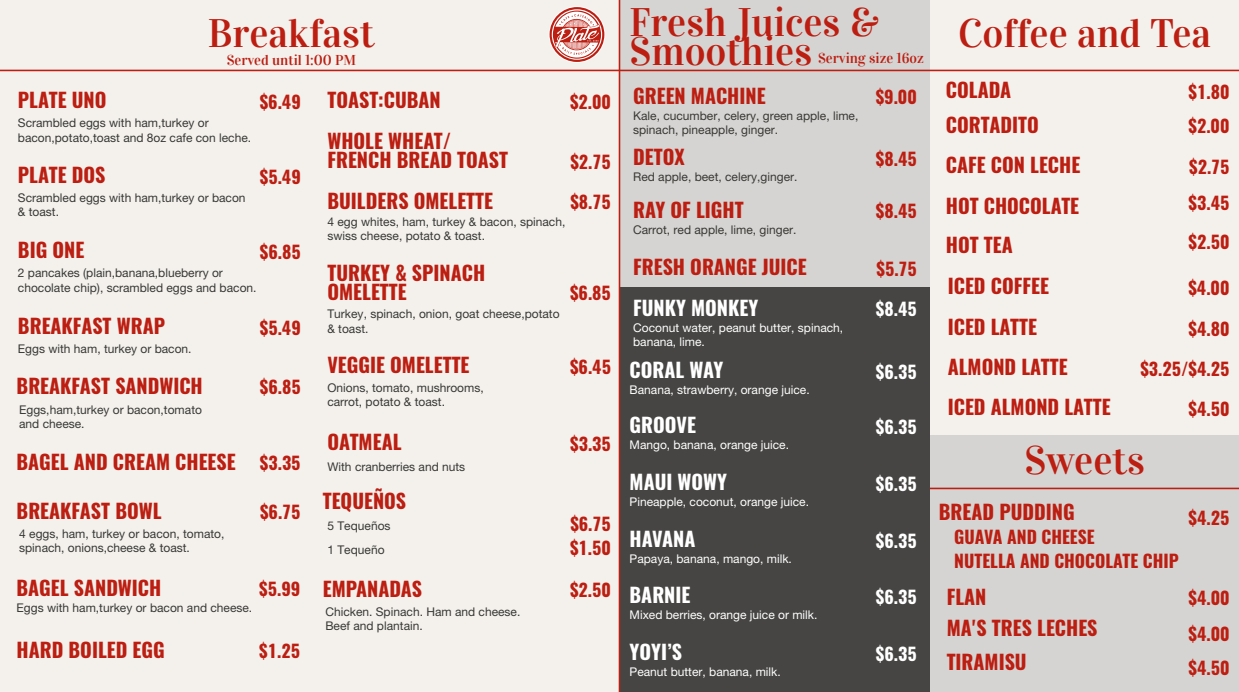
<style>
.page{position:relative;width:1239px;height:692px;background:#fff}
.page>*{position:absolute;margin:0;border:0;box-sizing:border-box;transform-origin:0 0}
.t1{font:40px/28.8px "Vidaloka";color:#bc1e11}
.t2{font:700 20px "Oswald";color:#bc1e11}
.t3{font:700 20px "Oswald";color:#fff}
.t4{font:700 17.6px/23.8px "Oswald";color:#bc1e11}
.t5{font:700 17.6px "Oswald";color:#fff}
.t6{font:14.4px "Vidaloka";color:#bc1e11}
.t7{font:12px/14.4px "Helvetica Neue LT Pro";color:#383835}
.t8{font:12px/14.4px "Helvetica Neue LT Pro";color:#fff}
.s1{font-size:17.6px}
</style>
<div class="page">
<div style="left:620px;top:0;width:618px;height:691px;background:#f4f1ed"></div>
<div style="left:619px;top:0;width:310px;height:287px;background:#d6d4d2"></div>
<div style="left:619px;top:287px;width:310px;height:404px;background:#464543"></div>
<div style="left:0;top:0;width:619px;height:691px;background:#f4f1ed"></div>
<hr style="left:618px;top:0;width:2px;height:691px;background:#bc1e11">
<div style="left:929px;top:434px;width:309px;height:257px;background:#d6d4d2"></div>
<hr style="left:929px;top:487px;width:309px;height:2px;background:#bc1e11">
<svg style="left:549px;top:6px;width:56px;height:57px"></svg>
<hr style="left:0;top:70px;width:1238px;height:1px;background:#bc1e11">
<h1 class="t1" style="left:208px;top:19px;width:168px">Breakfast</h1>
<p class="t6" style="left:227px;top:51px;width:131px">Served until 1:00 PM</p>
<h2 class="t2" style="left:18px;top:86px;width:90px">PLATE UNO</h2>
<h3 class="t4" style="left:260px;top:90px;width:43px">$6.49</h3>
<p class="t7" style="left:18px;top:115px;width:235px">Scrambled eggs with ham,turkey or bacon,potato,toast and 8oz cafe con leche.</p>
<h2 class="t2" style="left:18px;top:161px;width:89px">PLATE DOS</h2>
<h3 class="t4" style="left:260px;top:165px;width:42px">$5.49</h3>
<p class="t7" style="left:18px;top:190px;width:229px">Scrambled eggs with ham,turkey or bacon &amp; toast.</p>
<h2 class="t2" style="left:18px;top:236px;width:68px">BIG ONE</h2>
<h3 class="t4" style="left:260px;top:240px;width:42px">$6.85</h3>
<p class="t7" style="left:18px;top:265px;width:240px">2 pancakes (plain,banana,blueberry or chocolate chip), scrambled eggs and bacon.</p>
<h2 class="t2" style="left:18px;top:312px;width:148px">BREAKFAST WRAP</h2>
<h3 class="t4" style="left:260px;top:316px;width:42px">$5.49</h3>
<p class="t7" style="left:18px;top:341px;width:175px">Eggs with ham, turkey or bacon.</p>
<h2 class="t2" style="left:17px;top:372px;width:188px">BREAKFAST SANDWICH</h2>
<h3 class="t4" style="left:260px;top:376px;width:42px">$6.85</h3>
<p class="t7" style="left:19px;top:401px;width:184px">Eggs,ham,turkey or bacon,tomato and cheese.</p>
<h2 class="t2" style="left:17px;top:447px;width:285px">BAGEL AND CREAM CHEESE <span class="s1">$3.35</span></h2>
<h2 class="t2" style="left:17px;top:496px;width:146px">BREAKFAST BOWL</h2>
<h3 class="t4" style="left:260px;top:500px;width:42px">$6.75</h3>
<p class="t7" style="left:19px;top:526px;width:207px">4 eggs, ham, turkey or bacon, tomato, spinach, onions,cheese &amp; toast.</p>
<h2 class="t2" style="left:17px;top:573px;width:146px">BAGEL SANDWICH</h2>
<h3 class="t4" style="left:259px;top:577px;width:42px">$5.99</h3>
<p class="t7" style="left:17px;top:600px;width:237px">Eggs with ham,turkey or bacon and cheese.</p>
<h2 class="t2" style="left:17px;top:635px;width:150px">HARD BOILED EGG</h2>
<h3 class="t4" style="left:259px;top:639px;width:42px">$1.25</h3>
<h2 class="t2" style="left:327px;top:86px;width:115px">TOAST:CUBAN</h2>
<h3 class="t4" style="left:570px;top:90px;width:42px">$2.00</h3>
<h2 class="t2" style="left:327px;top:127px;width:125px">WHOLE WHEAT/</h2>
<h2 class="t2" style="left:327px;top:146px;width:182px">FRENCH BREAD TOAST</h2>
<h3 class="t4" style="left:570px;top:150px;width:42px">$2.75</h3>
<h2 class="t2" style="left:327px;top:187px;width:167px">BUILDERS OMELETTE</h2>
<h3 class="t4" style="left:570px;top:191px;width:42px">$8.75</h3>
<p class="t7" style="left:327px;top:214px;width:239px">4 egg whites, ham, turkey &amp; bacon, spinach, swiss cheese, potato &amp; toast.</p>
<h2 class="t2" style="left:327px;top:258px;width:159px">TURKEY &amp; SPINACH</h2>
<h2 class="t2" style="left:327px;top:277px;width:81px">OMELETTE</h2>
<h3 class="t4" style="left:570px;top:282px;width:42px">$6.85</h3>
<p class="t7" style="left:327px;top:306px;width:234px">Turkey, spinach, onion, goat cheese,potato &amp; toast.</p>
<h2 class="t2" style="left:327px;top:351px;width:144px">VEGGIE OMELETTE</h2>
<h3 class="t4" style="left:570px;top:355px;width:42px">$6.45</h3>
<p class="t7" style="left:327px;top:379px;width:158px">Onions, tomato, mushrooms, carrot, potato &amp; toast.</p>
<h2 class="t2" style="left:327px;top:428px;width:76px">OATMEAL</h2>
<h3 class="t4" style="left:570px;top:432px;width:42px">$3.35</h3>
<p class="t7" style="left:327px;top:459px;width:139px">With cranberries and nuts</p>
<h2 class="t2" style="left:323px;top:486px;width:85px">TEQUEÑOS</h2>
<h3 class="t4" style="left:570px;top:512px;width:42px">$6.75 $1.50</h3>
<p class="t7" style="left:327px;top:513px;width:65px;line-height:24px">5 Tequeños<br>1 Tequeño</p>
<h2 class="t2" style="left:323px;top:574px;width:101px">EMPANADAS</h2>
<h3 class="t4" style="left:570px;top:578px;width:42px">$2.50</h3>
<p class="t7" style="left:325px;top:603px;width:196px">Chicken. Spinach. Ham and cheese.<br>Beef and plantain.</p>
<h1 class="t1" style="left:629px;top:8px;width:251px">Fresh Juices &amp;<br>Smoothies</h1>
<p class="t6" style="left:818px;top:49px;width:107px">Serving size 16oz</p>
<h2 class="t2" style="left:633px;top:81px;width:134px">GREEN MACHINE</h2>
<h3 class="t4" style="left:875px;top:85px;width:43px">$9.00</h3>
<p class="t7" style="left:633px;top:108px;width:227px">Kale, cucumber, celery, green apple, lime, spinach, pineapple, ginger.</p>
<h2 class="t2" style="left:633px;top:143px;width:53px">DETOX</h2>
<h3 class="t4" style="left:875px;top:148px;width:42px">$8.45</h3>
<p class="t7" style="left:633px;top:169px;width:166px">Red apple, beet, celery,ginger.</p>
<h2 class="t2" style="left:633px;top:196px;width:112px">RAY OF LIGHT</h2>
<h3 class="t4" style="left:875px;top:199px;width:42px">$8.45</h3>
<p class="t7" style="left:633px;top:222px;width:165px">Carrot, red apple, lime, ginger.</p>
<h2 class="t2" style="left:633px;top:252px;width:175px">FRESH ORANGE JUICE</h2>
<h3 class="t4" style="left:876px;top:257px;width:42px">$5.75</h3>
<h2 class="t3" style="left:633px;top:293px;width:127px">FUNKY MONKEY</h2>
<h3 class="t5" style="left:875px;top:297px;width:42px">$8.45</h3>
<p class="t8" style="left:633px;top:320px;width:212px">Coconut water, peanut butter, spinach, banana, lime.</p>
<h2 class="t3" style="left:629px;top:355px;width:95px">CORAL WAY</h2>
<h3 class="t5" style="left:876px;top:359px;width:42px">$6.35</h3>
<p class="t8" style="left:629px;top:382px;width:181px">Banana, strawberry, orange juice.</p>
<h2 class="t3" style="left:629px;top:411px;width:68px">GROOVE</h2>
<h3 class="t5" style="left:876px;top:414px;width:42px">$6.35</h3>
<p class="t8" style="left:629px;top:437px;width:161px">Mango, banana, orange juice.</p>
<h2 class="t3" style="left:629px;top:467px;width:99px">MAUI WOWY</h2>
<h3 class="t5" style="left:876px;top:471px;width:42px">$6.35</h3>
<p class="t8" style="left:629px;top:494px;width:181px">Pineapple, coconut, orange juice.</p>
<h2 class="t3" style="left:629px;top:525px;width:67px">HAVANA</h2>
<h3 class="t5" style="left:876px;top:528px;width:42px">$6.35</h3>
<p class="t8" style="left:629px;top:551px;width:164px">Papaya, banana, mango, milk.</p>
<h2 class="t3" style="left:629px;top:581px;width:62px">BARNIE</h2>
<h3 class="t5" style="left:876px;top:584px;width:42px">$6.35</h3>
<p class="t8" style="left:629px;top:607px;width:189px">Mixed berries, orange juice or milk.</p>
<h2 class="t3" style="left:629px;top:637px;width:54px">YOYI’S</h2>
<h3 class="t5" style="left:876px;top:640px;width:42px">$6.35</h3>
<p class="t8" style="left:629px;top:664px;width:153px">Peanut butter, banana, milk.</p>
<h1 class="t1" style="left:958px;top:19px;width:254px">Coffee and Tea</h1>
<h2 class="t2" style="left:945px;top:76px;width:67px">COLADA</h2>
<h3 class="t4" style="left:1188px;top:80px;width:42px">$1.80</h3>
<h2 class="t2" style="left:945px;top:111px;width:95px">CORTADITO</h2>
<h3 class="t4" style="left:1188px;top:115px;width:42px">$2.00</h3>
<h2 class="t2" style="left:945px;top:151px;width:136px">CAFE CON LECHE</h2>
<h3 class="t4" style="left:1189px;top:156px;width:42px">$2.75</h3>
<h2 class="t2" style="left:945px;top:191px;width:135px">HOT CHOCOLATE</h2>
<h3 class="t4" style="left:1188px;top:191px;width:42px">$3.45</h3>
<h2 class="t2" style="left:945px;top:231px;width:68px">HOT TEA</h2>
<h3 class="t4" style="left:1188px;top:230px;width:42px">$2.50</h3>
<h2 class="t2" style="left:947px;top:272px;width:103px">ICED COFFEE</h2>
<h3 class="t4" style="left:1188px;top:276px;width:43px">$4.00</h3>
<h2 class="t2" style="left:947px;top:313px;width:91px">ICED LATTE</h2>
<h3 class="t4" style="left:1188px;top:317px;width:42px">$4.80</h3>
<h2 class="t2" style="left:947px;top:353px;width:121px">ALMOND LATTE</h2>
<h3 class="t4" style="left:1140px;top:357px;width:91px">$3.25/$4.25</h3>
<h2 class="t2" style="left:947px;top:393px;width:164px">ICED ALMOND LATTE</h2>
<h3 class="t4" style="left:1188px;top:397px;width:42px">$4.50</h3>
<h1 class="t1" style="left:1024px;top:445px;width:122px">Sweets</h1>
<h2 class="t2" style="left:938px;top:497px;width:137px">BREAD PUDDING</h2>
<h3 class="t4" style="left:954px;top:525px;width:226px;line-height:24px">GUAVA AND CHEESE<br>NUTELLA AND CHOCOLATE CHIP</h3>
<h3 class="t4" style="left:1188px;top:506px;width:42px">$4.25</h3>
<h2 class="t2" style="left:946px;top:582px;width:41px">FLAN</h2>
<h3 class="t4" style="left:1188px;top:585px;width:43px">$4.00</h3>
<h2 class="t2" style="left:946px;top:613px;width:152px">MA'S TRES LECHES</h2>
<h3 class="t4" style="left:1188px;top:621px;width:43px">$4.00</h3>
<h2 class="t2" style="left:946px;top:647px;width:81px">TIRAMISU</h2>
<h3 class="t4" style="left:1188px;top:656px;width:42px">$4.50</h3>
</div>
